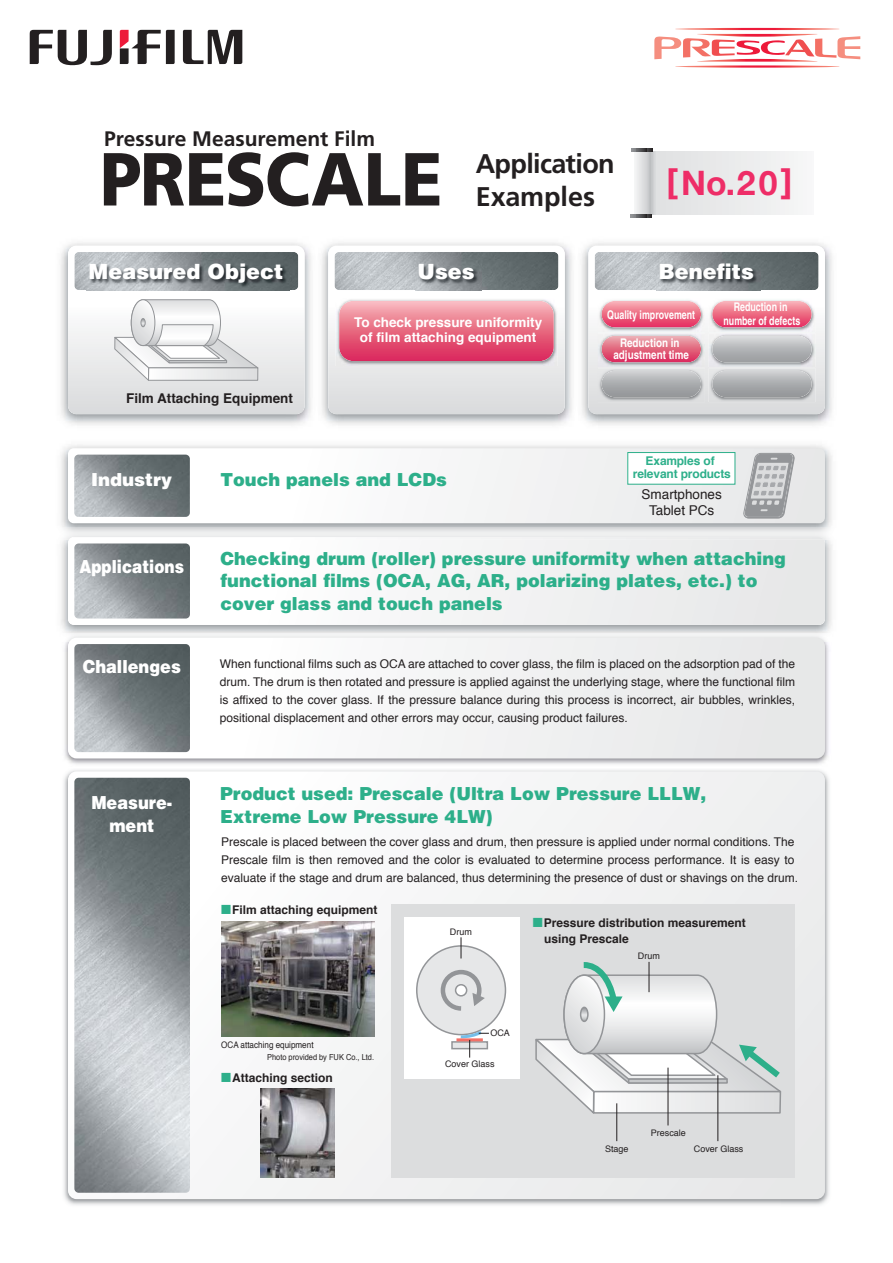
<style>
.page{position:relative;width:893px;height:1263px;background:#fff}
.page>*{position:absolute;margin:0;border:0;box-sizing:border-box;transform-origin:0 0}
.t1{font:900 75px "Frutiger";color:#231f20;scale:.9 1}
.t2{font:700 33.6px "Helvetica Neue";color:#ee2d67}
.t3{font:700 27px "Frutiger";letter-spacing:-.02em;color:#231f20}
.t4{font:900 21px "Helvetica";color:#fff}
.t5{font:700 21px "Frutiger";color:#231f20}
.t6{font:900 18px/22.5px "Helvetica";color:#2daf8a}
.t7{font:900 18px/24px "Helvetica";color:#fff;text-align:center;scale:.9 1}
.t8{font:900 18px "Helvetica";color:#fff;scale:.85 1}
.t9{font:900 18px "Helvetica";color:#fff}
.t10{font:700 13.5px/15px "Helvetica";color:#fff;text-align:center}
.t11{font:700 13.5px "Helvetica";color:#231f20}
.t12{font:13.5px/16.5px "Helvetica";color:#231f20;text-align:center}
.t13{font:12px/18px "Helvetica";color:#231f20}
.t14{font:700 12px/16.4px "Helvetica";color:#231f20}
.t15{font:700 condensed 12px/13.5px "Helvetica";color:#fff;text-align:center;scale:.9 1}
.t16{font:700 12px/13.5px "Helvetica";letter-spacing:-.015em;color:#2daf8a;text-align:center}
.t17{font:700 condensed 12px/12.8px "Helvetica";color:#fff;text-align:center}
.t18{font:9px "Helvetica";color:#231f20}
.t19{font:9px "Helvetica";color:#231f20;scale:.9 1}
.t20{font:8.25px "Helvetica";color:#231f20;scale:.9 1}
.s1{font-family:"Hira Kaku Pro W6";font-weight:400;color:#2daf8a}
</style>
<div class="page">
<img style="left:60px;top:242px;width:251px;height:183px">
<div style="left:68px;top:246px;width:237px;height:168px;background:linear-gradient(to bottom,#fff,#dddfe0);border-radius:8px"></div>
<img style="left:74px;top:252px;width:224px;height:38px;border-radius:4px">
<img style="left:87px;top:290px;width:202px;height:1px">
<img style="left:87px;top:260px;width:202px;height:30px">
<img style="left:321px;top:242px;width:251px;height:183px">
<div style="left:328px;top:246px;width:237px;height:168px;background:linear-gradient(to bottom,#fff,#dedfe1);border-radius:8px"></div>
<img style="left:334px;top:252px;width:224px;height:38px;border-radius:4px">
<img style="left:416px;top:290px;width:65px;height:1px">
<img style="left:416px;top:260px;width:65px;height:30px">
<img style="left:581px;top:242px;width:251px;height:183px">
<div style="left:588px;top:246px;width:237px;height:168px;background:linear-gradient(to bottom,#fff,#e0e1e2);border-radius:8px"></div>
<img style="left:595px;top:252px;width:223px;height:38px;border-radius:4px">
<img style="left:657px;top:290px;width:103px;height:1px">
<img style="left:657px;top:260px;width:103px;height:30px">
<img style="left:61px;top:540px;width:771px;height:93px">
<svg style="left:68px;top:540px;width:757px;height:85px"></svg>
<img style="left:61px;top:445px;width:771px;height:83px">
<div style="left:68px;top:448px;width:757px;height:75px;background:linear-gradient(to right,#fefefe,#e9eaeb);border-radius:6px"></div>
<img style="left:74px;top:543px;width:116px;height:76px;border-radius:4px">
<img style="left:74px;top:455px;width:116px;height:62px;border-radius:4px">
<img style="left:64px;top:633px;width:765px;height:572px">
<div style="left:68px;top:771px;width:757px;height:428px;background:#f5f6f6;border-radius:9px"></div>
<div style="left:68px;top:638px;width:757px;height:120px;background:linear-gradient(to right,#fff,#e6e7e8);border-radius:9px"></div>
<img style="left:74px;top:644px;width:116px;height:108px;border-radius:4px">
<img style="left:74px;top:778px;width:116px;height:415px;border-radius:4px">
<div style="left:391px;top:904px;width:404px;height:274px;background:#dcddde"></div>
<div style="left:404px;top:917px;width:115px;height:161px;background:#fff"></div>
<img style="left:335px;top:298px;width:223px;height:68px">
<img style="left:339px;top:301px;width:215px;height:60px;border-radius:14px">
<svg style="left:183px;top:30px;width:59px;height:34px"></svg>
<svg style="left:30px;top:30px;width:82px;height:36px"></svg>
<svg style="left:120px;top:30px;width:55px;height:34px"></svg>
<svg style="left:675px;top:28px;width:165px;height:2px"></svg>
<svg style="left:654px;top:34px;width:206px;height:28px"></svg>
<svg style="left:675px;top:65px;width:165px;height:3px"></svg>
<div style="left:647px;top:151px;width:166px;height:64px;background:linear-gradient(to right,#dadcdd,#f8f8f8)"></div>
<svg style="left:634px;top:152px;width:15px;height:63px"></svg>
<svg style="left:631px;top:149px;width:21px;height:3px"></svg>
<svg style="left:631px;top:215px;width:20px;height:2px"></svg>
<svg style="left:636px;top:149px;width:11px;height:3px"></svg>
<svg style="left:636px;top:215px;width:10px;height:2px"></svg>
<img style="left:598px;top:298px;width:107px;height:104px">
<img style="left:601px;top:301px;width:100px;height:26px;border-radius:13px">
<img style="left:601px;top:336px;width:100px;height:26px;border-radius:13px">
<img style="left:601px;top:371px;width:100px;height:26px;border-radius:13px">
<img style="left:709px;top:298px;width:106px;height:104px">
<img style="left:712px;top:301px;width:100px;height:26px;border-radius:13px">
<img style="left:712px;top:336px;width:100px;height:26px;border-radius:13px">
<img style="left:712px;top:371px;width:100px;height:26px;border-radius:13px">
<img style="left:221px;top:922px;width:153px;height:114px">
<img style="left:261px;top:1088px;width:74px;height:90px">
<div style="left:628px;top:453px;width:107px;height:31px;background:#fff"></div>
<div style="left:627px;top:452px;width:108px;height:33px;border:1px solid #2daf8a"></div>
<svg style="left:743px;top:453px;width:51px;height:66px;background:#babcbe"></svg>
<div style="left:417px;top:946px;width:88px;height:89px;background:#e6e7e8;border-radius:50%"></div>
<div style="left:416px;top:945px;width:90px;height:90px;border:2px solid #939598;border-radius:50%"></div>
<svg style="left:440px;top:969px;width:45px;height:42px"></svg>
<div style="left:456px;top:985px;width:11px;height:11px;background:#fff;border-radius:50%"></div>
<div style="left:455px;top:984px;width:12px;height:13px;border:2px solid #939598;border-radius:50%"></div>
<div style="left:452px;top:1042px;width:35px;height:7px;background:#e6e7e8"></div>
<div style="left:451px;top:1041px;width:37px;height:8px;border:2px solid #939598"></div>
<hr style="left:456px;top:1038px;width:27px;height:3px;background:#f37067">
<svg style="left:461px;top:937px;width:1px;height:22px"></svg>
<svg style="left:458px;top:1028px;width:31px;height:30px"></svg>
<svg style="left:535px;top:961px;width:247px;height:155px"></svg>
<hr style="left:649px;top:962px;width:1px;height:30px;background:#231f20">
<hr style="left:616px;top:1103px;width:1px;height:38px;background:#231f20">
<hr style="left:668px;top:1068px;width:1px;height:57px;background:#231f20">
<hr style="left:717px;top:1075px;width:1px;height:66px;background:#231f20">
<svg style="left:113px;top:299px;width:146px;height:83px"></svg>
<div style="left:141px;top:318px;width:5px;height:9px;border:1px solid #939598;border-radius:50%"></div>
<div style="left:169px;top:360px;width:58px;height:3px;border:1px solid #939598"></div>
<h3 class="t5" style="left:104px;top:130px;width:272px">Pressure Measurement Film</h3>
<h1 class="t1" style="left:100px;top:149px;width:382px">PRESCALE</h1>
<h3 class="t3" style="left:476px;top:153px;width:141px">Application</h3>
<h3 class="t3" style="left:476px;top:186px;width:121px">Examples</h3>
<h2 class="t2" style="left:666px;top:163px;width:127px">[No.20]</h2>
<h3 class="t4" style="left:89px;top:264px;width:196px">Measured Object</h3>
<h3 class="t4" style="left:417px;top:264px;width:59px">Uses</h3>
<h3 class="t4" style="left:658px;top:264px;width:97px">Benefits</h3>
<p class="t11" style="left:126px;top:392px;width:168px">Film Attaching Equipment</p>
<p class="t10" style="left:354px;top:316px;width:190px">To check pressure uniformity of film attaching equipment</p>
<h3 class="t9" style="left:91px;top:473px;width:83px">Industry</h3>
<h3 class="t6" style="left:220px;top:470px;width:228px">Touch panels and LCDs</h3>
<p class="t15" style="left:607px;top:309px;width:99px">Quality improvement</p>
<p class="t17" style="left:613px;top:337px;width:77px">Reduction in adjustment time</p>
<p class="t15" style="left:723px;top:301px;width:87px">Reduction in number of defects</p>
<p class="t16" style="left:633px;top:455px;width:100px">Examples of relevant products</p>
<p class="t12" style="left:641px;top:487px;width:82px">Smartphones<br>Tablet PCs</p>
<h3 class="t8" style="left:80px;top:560px;width:125px">Applications</h3>
<h3 class="t7" style="left:83px;top:656px;width:111px">Challenges</h3>
<h3 class="t7" style="left:91px;top:792px;width:91px">Measure&shy;ment</h3>
<h3 class="t6" style="left:220px;top:549px;width:567px">Checking drum (roller) pressure uniformity when attaching functional films (OCA, AG, AR, polarizing plates, etc.) to cover glass and touch panels</h3>
<p class="t13" style="left:220px;top:656px;width:577px;text-align:justify">When functional films such as OCA are attached to cover glass, the film is placed on the adsorption pad of the drum. The drum is then rotated and pressure is applied against the underlying stage, where the functional film is affixed to the cover glass. If the pressure balance during this process is incorrect, air bubbles, wrinkles, positional displacement and other errors may occur, causing product failures.</p>
<h3 class="t6" style="left:220px;top:784px;width:488px">Product used: Prescale (Ultra Low Pressure LLLW,<br>Extreme Low Pressure 4LW)</h3>
<p class="t13" style="left:221px;top:834px;width:578px">Prescale is placed between the cover glass and drum, then pressure is applied under normal conditions. The<br>Prescale film is then removed and the color is evaluated to determine process performance. It is easy to evaluate if the stage and drum are balanced, thus determining the presence of dust or shavings on the drum.</p>
<p class="t14" style="left:220px;top:903px;width:159px"><span class="s1">■</span>Film attaching equipment</p>
<p class="t19" style="left:221px;top:1041px;width:104px">OCA attaching equipment</p>
<p class="t20" style="left:267px;top:1054px;width:120px">Photo provided by FUK Co., Ltd.</p>
<p class="t14" style="left:220px;top:1070px;width:114px"><span class="s1">■</span>Attaching section</p>
<p class="t18" style="left:450px;top:928px;width:23px">Drum</p>
<p class="t14" style="left:544px;top:916px;width:203px;text-indent:-12px"><span class="s1">■</span>Pressure distribution measurement using Prescale</p>
<p class="t18" style="left:638px;top:952px;width:23px">Drum</p>
<p class="t18" style="left:490px;top:1029px;width:21px">OCA</p>
<p class="t18" style="left:445px;top:1060px;width:51px">Cover Glass</p>
<p class="t18" style="left:651px;top:1129px;width:37px">Prescale</p>
<p class="t18" style="left:605px;top:1145px;width:25px">Stage</p>
<p class="t18" style="left:694px;top:1145px;width:51px">Cover Glass</p>
</div>
